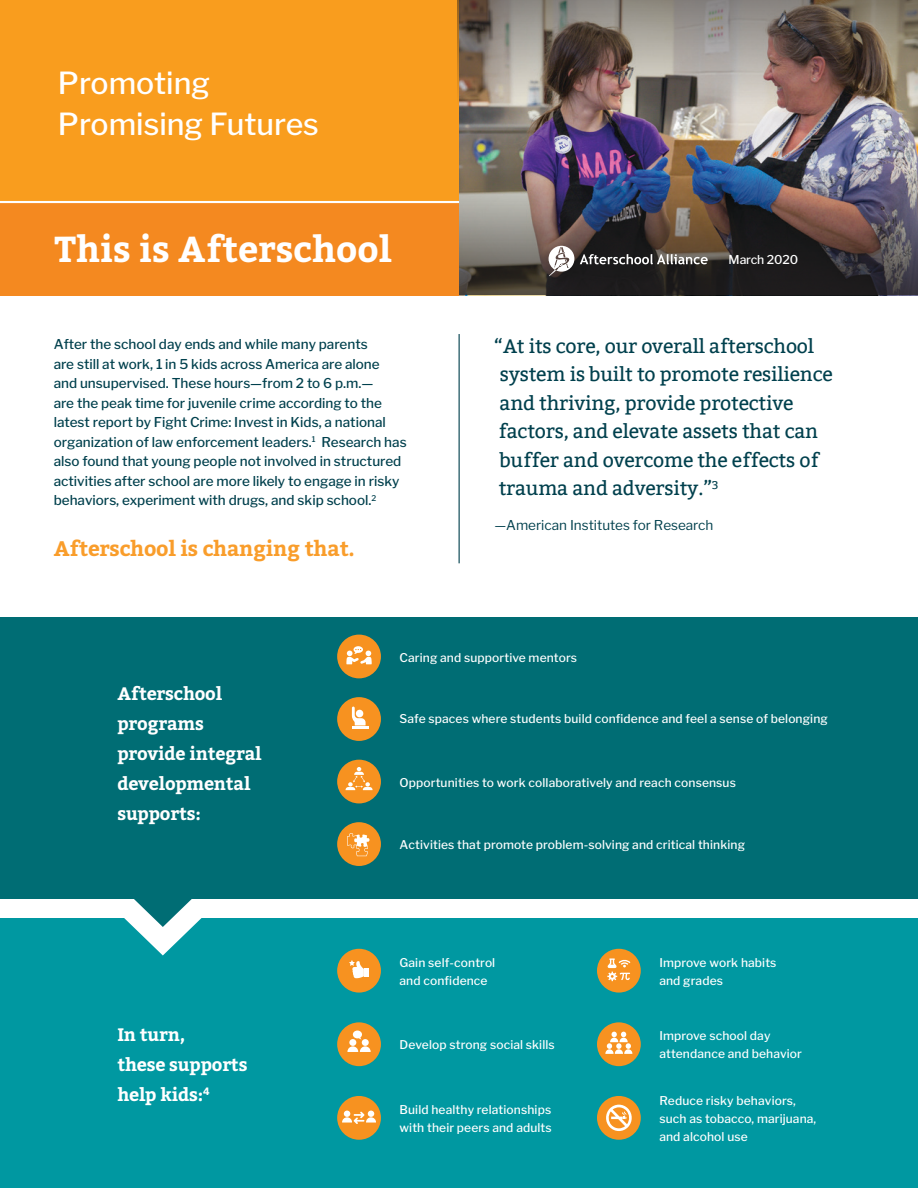
<style>
.page{position:relative;width:918px;height:1188px;background:#fff}
.page>*{position:absolute;margin:0;border:0;box-sizing:border-box;transform-origin:0 0}
.t1{font:700 36px "Bitter";color:#fff}
.BODY{font:500 30.3px/40.5px "Libre Franklin";color:#fff}
.Paragraph_Header{font:700 21px "Bitter";letter-spacing:-.01em;color:#f99d2b}
.Paragraph_Subheading{font:19.5px/28.5px "Bitter";letter-spacing:-.01em;color:#00404d}
.Paragraph_Header-2{font:700 18px/30px "Bitter";letter-spacing:-.01em;color:#fff}
.BODY-2{font:500 13.5px/19.5px "Libre Franklin";color:#00404d}
.t2{font:13.5px "Libre Franklin";color:#00404d}
.Paragraph_Style_1{font:500 12.15px "Libre Franklin";letter-spacing:-.01em;color:#fff}
.BODY-3{font:500 12px/18px "Libre Franklin";letter-spacing:.01em;color:#fff}
</style>
<div class="page">
<div style="left:0;top:0;width:482px;height:261px;background:#f99d1e"></div>
<div style="left:0;top:203px;width:459px;height:92px;background:#f48920"></div>
<hr style="left:0;top:201px;width:459px;height:2px;background:#fff">
<div style="left:0;top:617px;width:918px;height:281px;background:#006d74"></div>
<svg style="left:124px;top:898px;width:78px;height:20px"></svg>
<img style="left:459px;top:0;width:459px;height:295px">
<div style="left:0;top:918px;width:918px;height:270px;background:#0098a1"></div>
<div style="left:597px;top:1022px;width:44px;height:44px;background:#f79220;border-radius:50%"></div>
<svg style="left:605px;top:1032px;width:27px;height:22px"></svg>
<div style="left:597px;top:1096px;width:44px;height:44px;background:#f79220;border-radius:50%"></div>
<svg style="left:606px;top:1105px;width:26px;height:26px"></svg>
<div style="left:597px;top:949px;width:44px;height:44px;background:#f79220;border-radius:50%"></div>
<svg style="left:607px;top:958px;width:23px;height:23px"></svg>
<div style="left:337px;top:635px;width:44px;height:43px;background:#f79220;border-radius:50%"></div>
<svg style="left:346px;top:646px;width:26px;height:18px"></svg>
<div style="left:337px;top:697px;width:44px;height:44px;background:#f79220;border-radius:50%"></div>
<hr style="left:352px;top:726px;width:17px;height:3px;background:#fff">
<svg style="left:352px;top:707px;width:14px;height:18px"></svg>
<div style="left:337px;top:760px;width:44px;height:43px;background:#f79220;border-radius:50%"></div>
<svg style="left:346px;top:767px;width:27px;height:23px"></svg>
<div style="left:337px;top:822px;width:44px;height:44px;background:#f79220;border-radius:50%"></div>
<svg style="left:347px;top:833px;width:22px;height:23px"></svg>
<div style="left:337px;top:1022px;width:44px;height:44px;background:#f79220;border-radius:50%"></div>
<div style="left:349px;top:1039px;width:7px;height:7px;background:#fff;border-radius:50%"></div>
<div style="left:362px;top:1039px;width:7px;height:7px;background:#fff;border-radius:50%"></div>
<svg style="left:347px;top:1046px;width:24px;height:6px"></svg>
<svg style="left:353px;top:1031px;width:9px;height:8px"></svg>
<div style="left:337px;top:1096px;width:44px;height:44px;background:#f79220;border-radius:50%"></div>
<svg style="left:342px;top:1111px;width:34px;height:13px"></svg>
<div style="left:337px;top:949px;width:44px;height:44px;background:#f79220;border-radius:50%"></div>
<svg style="left:349px;top:960px;width:20px;height:18px"></svg>
<hr style="left:459px;top:334px;width:1px;height:229px;background:#00404d">
<svg style="left:580px;top:254px;width:128px;height:10px"></svg>
<svg style="left:549px;top:246px;width:25px;height:30px"></svg>
<p class="BODY" style="left:58px;top:63px;width:263px">Promoting<br>Promising Futures</p>
<p class="t1" style="left:55px;top:227px;width:338px">This is Afterschool</p>
<p class="BODY-2" style="left:54px;top:335px;width:354px">After the school day ends and while many parents<br>are still at work, 1 in 5 kids across America are alone<br>and unsupervised. These hours—from 2 to 6 p.m.—<br>are the peak time for juvenile crime according to the latest report by Fight Crime: Invest in Kids, a national organization of law enforcement leaders.<sup>1</sup> Research has also found that young people not involved in structured activities after school are more likely to engage in risky behaviors, experiment with drugs, and skip school.<sup>2</sup></p>
<p class="Paragraph_Header" style="left:54px;top:536px;width:303px">Afterschool is changing that.</p>
<p class="Paragraph_Style_1" style="left:729px;top:253px;width:71px">March 2020</p>
<p class="Paragraph_Subheading" style="left:494px;top:332px;width:340px">“At its core, our overall afterschool system is built to promote resilience and thriving, provide protective factors, and elevate assets that can buffer and overcome the effects of trauma and adversity.”<sup>3</sup></p>
<p class="t2" style="left:494px;top:517px;width:221px">—American Institutes for Research</p>
<p class="Paragraph_Header-2" style="left:117px;top:679px;width:146px">Afterschool programs provide integral developmental supports:</p>
<p class="Paragraph_Header-2" style="left:117px;top:1020px;width:132px">In turn,<br>these supports help kids:<sup>4</sup></p>
<p class="BODY-3" style="left:400px;top:648px;width:179px">Caring and supportive mentors</p>
<p class="BODY-3" style="left:400px;top:710px;width:430px">Safe spaces where students build confidence and feel a sense of belonging</p>
<p class="BODY-3" style="left:400px;top:773px;width:338px">Opportunities to work collaboratively and reach consensus</p>
<p class="BODY-3" style="left:400px;top:835px;width:347px">Activities that promote problem-solving and critical thinking</p>
<p class="BODY-3" style="left:400px;top:953px;width:97px">Gain self-control and confidence</p>
<p class="BODY-3" style="left:659px;top:954px;width:119px">Improve work habits and grades</p>
<p class="BODY-3" style="left:400px;top:1036px;width:157px">Develop strong social skills</p>
<p class="BODY-3" style="left:659px;top:1027px;width:144px">Improve school day attendance and behavior</p>
<p class="BODY-3" style="left:400px;top:1101px;width:154px">Build healthy relationships with their peers and adults</p>
<p class="BODY-3" style="left:659px;top:1091px;width:158px">Reduce risky behaviors, such as tobacco, marijuana, and alcohol use</p>
</div>
